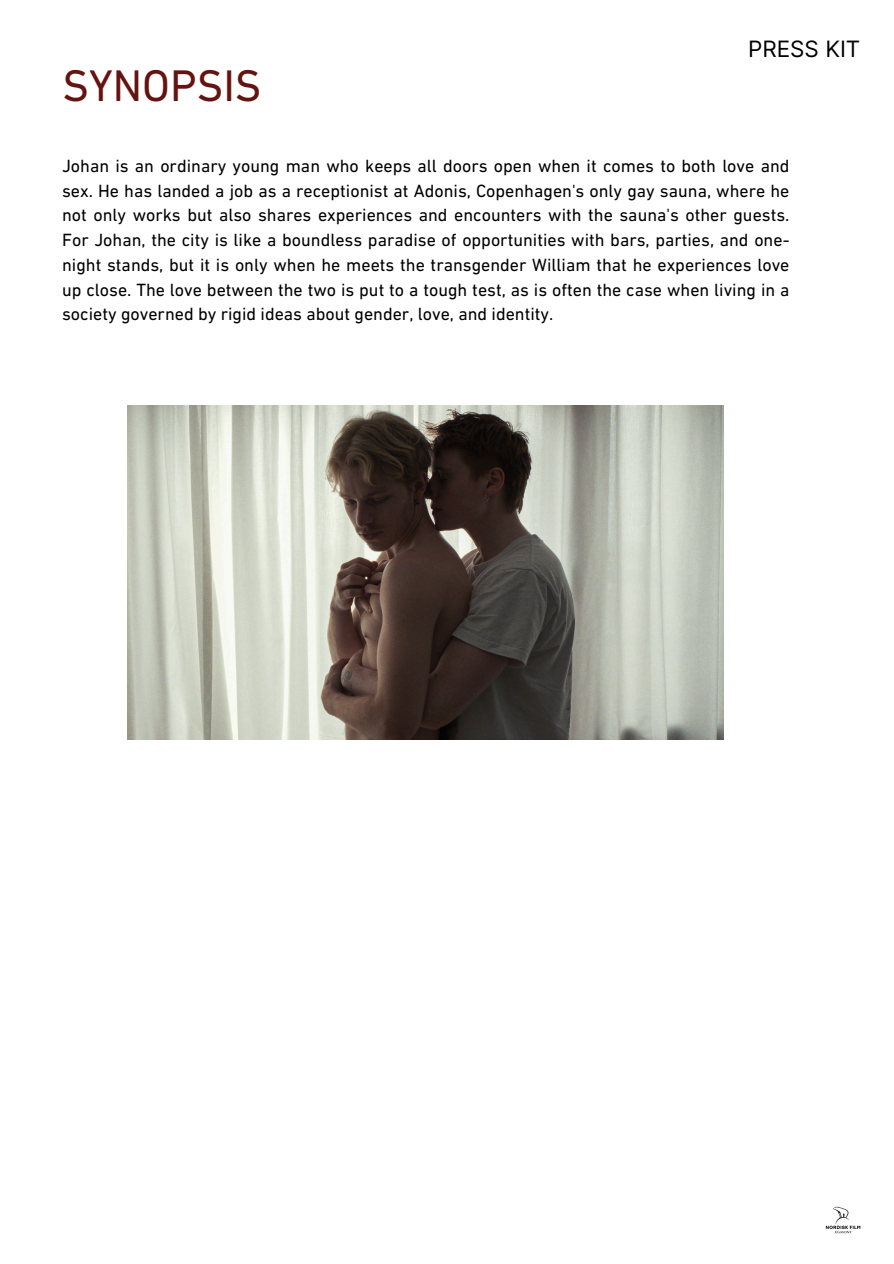
<style>
.page{position:relative;width:894px;height:1264px;background:#fff}
.page>*{position:absolute;margin:0;border:0;box-sizing:border-box;transform-origin:0 0}
.t1{font:45px "DIN Next LT Pro";color:#641310}
.t2{font:22.5px "Inter";color:#010001}
.t3{font:18px/24.8px "DIN Next LT Pro";color:#010001;text-align:justify}
</style>
<div class="page">
<img style="left:128px;top:405px;width:595px;height:334px">
<img style="left:825px;top:1206px;width:36px;height:28px">
<h2 class="t1" style="left:62px;top:67px;width:200px">SYNOPSIS</h2>
<p class="t2" style="left:748px;top:35px;width:114px">PRESS KIT</p>
<h1 class="t3" style="left:62px;top:155px;width:728px">Johan is an ordinary young man who keeps all doors open when it comes to both love and sex. He has landed a job as a receptionist at Adonis, Copenhagen's only gay sauna, where he not only works but also shares experiences and encounters with the sauna's other guests.<br>For Johan, the city is like a boundless paradise of opportunities with bars, parties, and one&shy;night stands, but it is only when he meets the transgender William that he experiences love up close. The love between the two is put to a tough test, as is often the case when living in a society governed by rigid ideas about gender, love, and identity.</h1>
</div>
